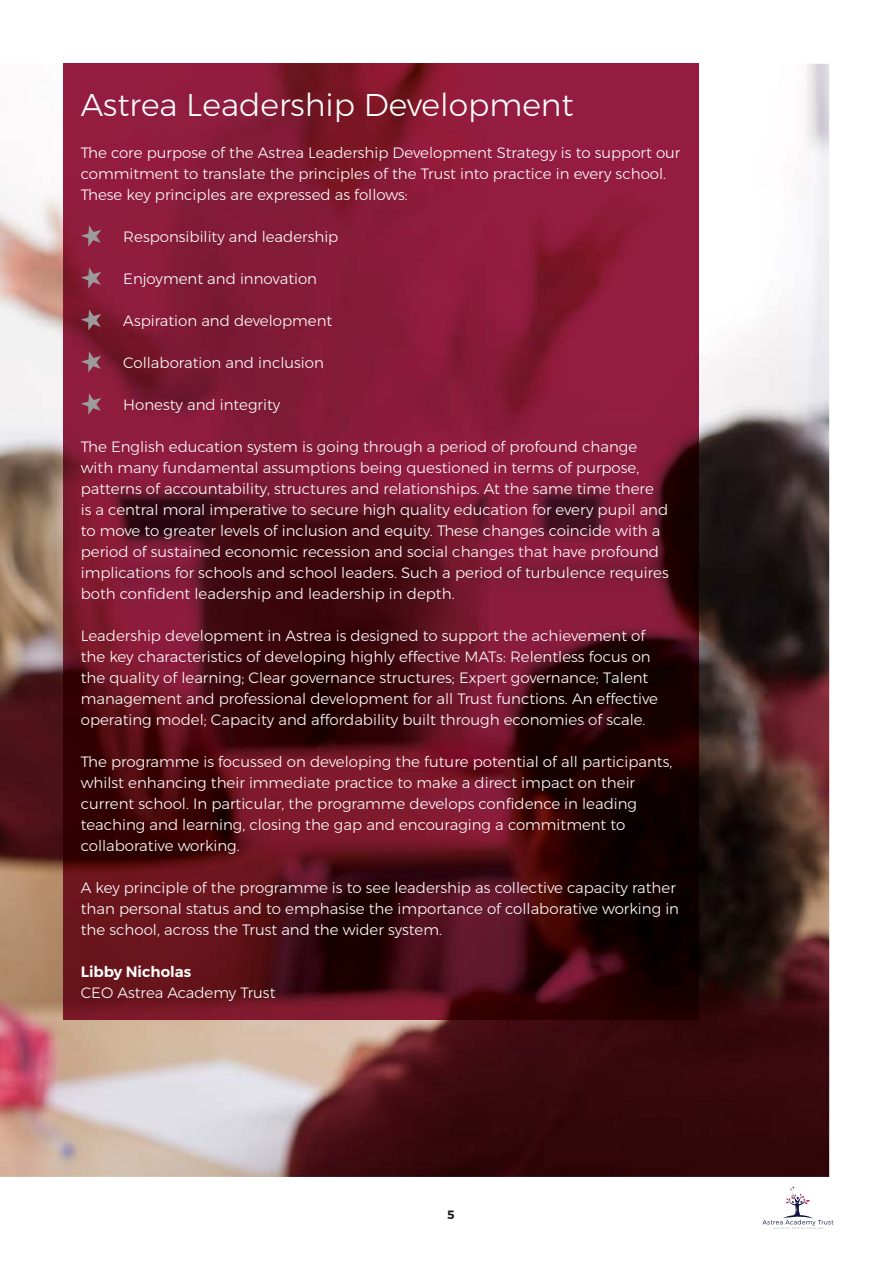
<style>
.page{position:relative;width:893px;height:1263px;background:#fff}
.page>*{position:absolute;margin:0;border:0;box-sizing:border-box;transform-origin:0 0}
.t1{font:300 31.5px "Montserrat";color:#fff}
.t2{font:300 15px/21px "Montserrat";color:#fff}
.t3{font:600 15px "Montserrat";color:#fff}
.t4{font:600 12px "Montserrat";color:#181716}
</style>
<div class="page">
<img style="left:0;top:64px;width:829px;height:1113px">
<svg style="left:762px;top:1186px;width:71px;height:43px"></svg>
<img style="left:64px;top:64px;width:634px;height:955px">
<svg style="left:81px;top:225px;width:20px;height:22px"></svg>
<svg style="left:81px;top:267px;width:20px;height:22px"></svg>
<svg style="left:81px;top:309px;width:20px;height:22px"></svg>
<svg style="left:81px;top:351px;width:20px;height:22px"></svg>
<svg style="left:81px;top:393px;width:20px;height:22px"></svg>
<h1 class="t1" style="left:81px;top:81px;width:494px">Astrea Leadership Development</h1>
<p class="t2" style="left:81px;top:142px;width:601px">The core purpose of the Astrea Leadership Development Strategy is to support our commitment to translate the principles of the Trust into practice in every school.<br>These key principles are expressed as follows:</p>
<p class="t2" style="left:123px;top:226px;width:217px">Responsibility and leadership</p>
<p class="t2" style="left:123px;top:268px;width:195px">Enjoyment and innovation</p>
<p class="t2" style="left:123px;top:310px;width:211px">Aspiration and development</p>
<p class="t2" style="left:123px;top:352px;width:202px">Collaboration and inclusion</p>
<p class="t2" style="left:123px;top:394px;width:158px">Honesty and integrity</p>
<p class="t2" style="left:81px;top:436px;width:589px">The English education system is going through a period of profound change with many fundamental assumptions being questioned in terms of purpose, patterns of accountability, structures and relationships. At the same time there<br>is a central moral imperative to secure high quality education for every pupil and to move to greater levels of inclusion and equity. These changes coincide with a period of sustained economic recession and social changes that have profound implications for schools and school leaders. Such a period of turbulence requires both confident leadership and leadership in depth.</p>
<p class="t2" style="left:81px;top:625px;width:579px">Leadership development in Astrea is designed to support the achievement of the key characteristics of developing highly effective MATs: Relentless focus on the quality of learning; Clear governance structures; Expert governance; Talent management and professional development for all Trust functions. An effective operating model; Capacity and affordability built through economies of scale.</p>
<p class="t2" style="left:81px;top:751px;width:593px">The programme is focussed on developing the future potential of all participants, whilst enhancing their immediate practice to make a direct impact on their current school. In particular, the programme develops confidence in leading teaching and learning, closing the gap and encouraging a commitment to collaborative working.</p>
<p class="t2" style="left:81px;top:877px;width:600px">A key principle of the programme is to see leadership as collective capacity rather than personal status and to emphasise the importance of collaborative working in the school, across the Trust and the wider system.</p>
<p class="t3" style="left:81px;top:960px;width:112px">Libby Nicholas</p>
<p class="t2" style="left:81px;top:982px;width:196px">CEO Astrea Academy Trust</p>
<p class="t4" style="left:447px;top:1205px;width:9px">5</p>
</div>
